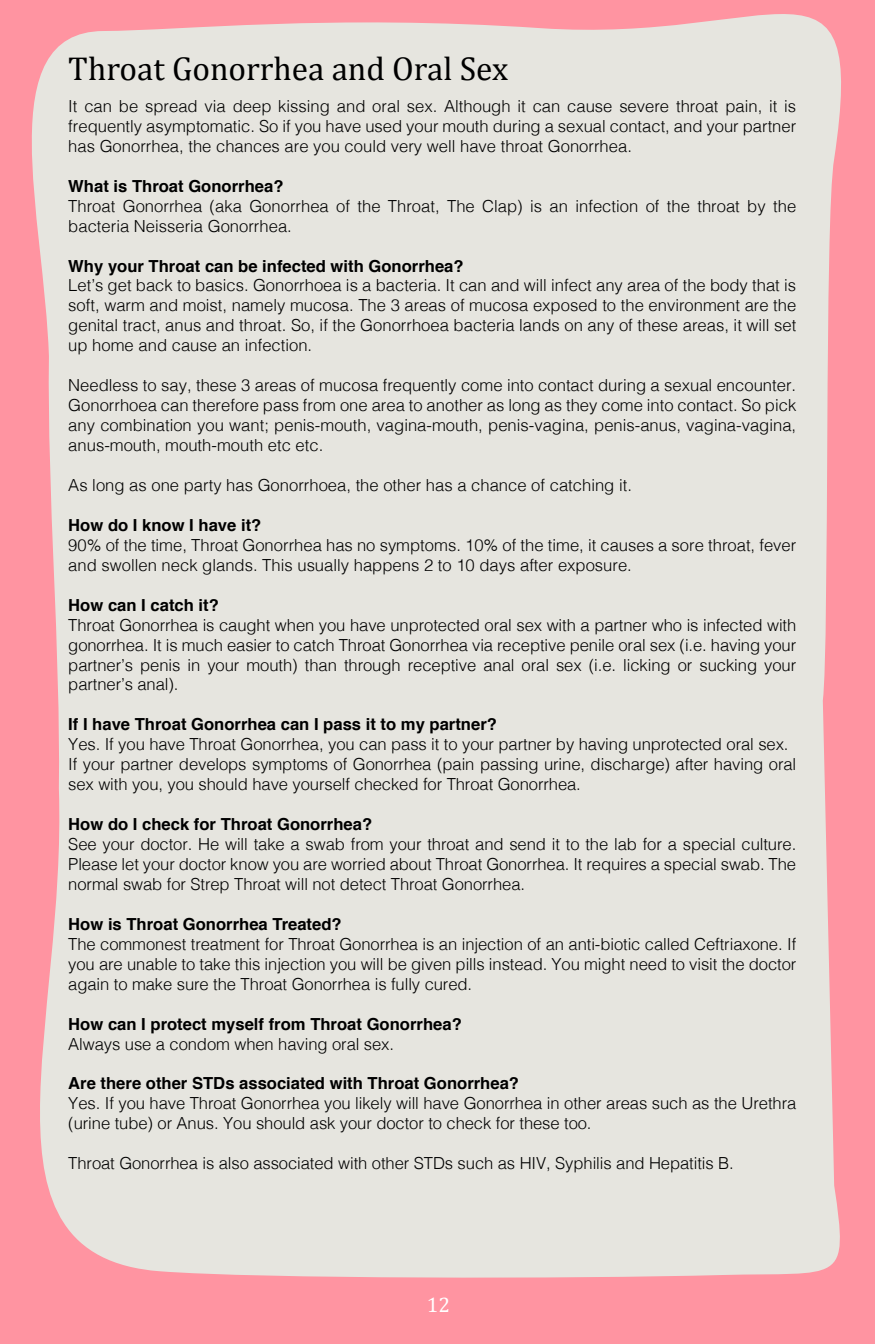
<style>
.page{position:relative;width:875px;height:1344px;background:#ff94a1}
.page>*{position:absolute;margin:0;border:0;box-sizing:border-box;transform-origin:0 0}
.t1{font:33.25px "Cambria";color:#000}
.t2{font:21px "Cambria";color:#fff}
.t3{font:300 16.62px/19.9px "Helvetica";letter-spacing:-.005em;color:#000;text-align:justify}
.t4{font:700 16.62px "Helvetica";color:#000}
</style>
<div class="page">
<div style="left:31px;top:14px;width:810px;height:1264px;background:#e6e5df"></div>
<h1 class="t1" style="left:68px;top:49px;width:441px">Throat Gonorrhea and Oral Sex</h1>
<p class="t3" style="left:68px;top:95px;width:730px">It can be spread via deep kissing and oral sex. Although it can cause severe throat pain, it is frequently asymptomatic. So if you have used your mouth during a sexual contact, and your partner has Gonorrhea, the chances are you could very well have throat Gonorrhea.</p>
<p class="t4" style="left:68px;top:172px;width:217px">What is Throat Gonorrhea?</p>
<p class="t3" style="left:68px;top:195px;width:729px">Throat Gonorrhea (aka Gonorrhea of the Throat, The Clap) is an infection of the throat by the bacteria Neisseria Gonorrhea.</p>
<p class="t4" style="left:68px;top:252px;width:397px">Why your Throat can be infected with Gonorrhea?</p>
<p class="t3" style="left:68px;top:274px;width:730px">Let’s get back to basics. Gonorrhoea is a bacteria. It can and will infect any area of the body that is soft, warm and moist, namely mucosa. The 3 areas of mucosa exposed to the environment are the genital tract, anus and throat. So, if the Gonorrhoea bacteria lands on any of these areas, it will set up home and cause an infection.</p>
<p class="t3" style="left:68px;top:374px;width:730px">Needless to say, these 3 areas of mucosa frequently come into contact during a sexual encounter.<br>Gonorrhoea can therefore pass from one area to another as long as they come into contact. So pick any combination you want; penis-mouth, vagina-mouth, penis-vagina, penis-anus, vagina-vagina, anus-mouth, mouth-mouth etc etc.</p>
<p class="t3" style="left:68px;top:474px;width:565px">As long as one party has Gonorrhoea, the other has a chance of catching it.</p>
<p class="t4" style="left:68px;top:512px;width:195px">How do I know I have it?</p>
<p class="t3" style="left:68px;top:534px;width:730px">90% of the time, Throat Gonorrhea has no symptoms. 10% of the time, it causes a sore throat, fever and swollen neck glands. This usually happens 2 to 10 days after exposure.</p>
<p class="t4" style="left:68px;top:591px;width:152px">How can I catch it?</p>
<p class="t3" style="left:68px;top:614px;width:730px">Throat Gonorrhea is caught when you have unprotected oral sex with a partner who is infected with gonorrhea. It is much easier to catch Throat Gonorrhea via receptive penile oral sex (i.e. having your partner’s penis in your mouth) than through receptive anal oral sex (i.e. licking or sucking your partner’s anal).</p>
<p class="t4" style="left:68px;top:711px;width:430px">If I have Throat Gonorrhea can I pass it to my partner?</p>
<p class="t3" style="left:68px;top:733px;width:729px;text-align:left">Yes. If you have Throat Gonorrhea, you can pass it to your partner by having unprotected oral sex.<br>If your partner develops symptoms of Gonorrhea (pain passing urine, discharge) after having oral sex with you, you should have yourself checked for Throat Gonorrhea.</p>
<p class="t4" style="left:68px;top:811px;width:305px">How do I check for Throat Gonorrhea?</p>
<p class="t3" style="left:68px;top:833px;width:730px">See your doctor. He will take a swab from your throat and send it to the lab for a special culture.<br>Please let your doctor know you are worried about Throat Gonorrhea. It requires a special swab. The normal swab for Strep Throat will not detect Throat Gonorrhea.</p>
<p class="t4" style="left:68px;top:911px;width:275px">How is Throat Gonorrhea Treated?</p>
<p class="t3" style="left:68px;top:933px;width:730px">The commonest treatment for Throat Gonorrhea is an injection of an anti-biotic called Ceftriaxone. If you are unable to take this injection you will be given pills instead. You might need to visit the doctor again to make sure the Throat Gonorrhea is fully cured.</p>
<p class="t4" style="left:68px;top:1010px;width:395px">How can I protect myself from Throat Gonorrhea?</p>
<p class="t3" style="left:68px;top:1033px;width:327px">Always use a condom when having oral sex.</p>
<p class="t4" style="left:68px;top:1070px;width:452px">Are there other STDs associated with Throat Gonorrhea?</p>
<p class="t3" style="left:68px;top:1092px;width:730px">Yes. If you have Throat Gonorrhea you likely will have Gonorrhea in other areas such as the Urethra (urine tube) or Anus. You should ask your doctor to check for these too.</p>
<p class="t3" style="left:68px;top:1152px;width:667px">Throat Gonorrhea is also associated with other STDs such as HIV, Syphilis and Hepatitis B.</p>
<p class="t2" style="left:427px;top:1293px;width:25px">12</p>
</div>
